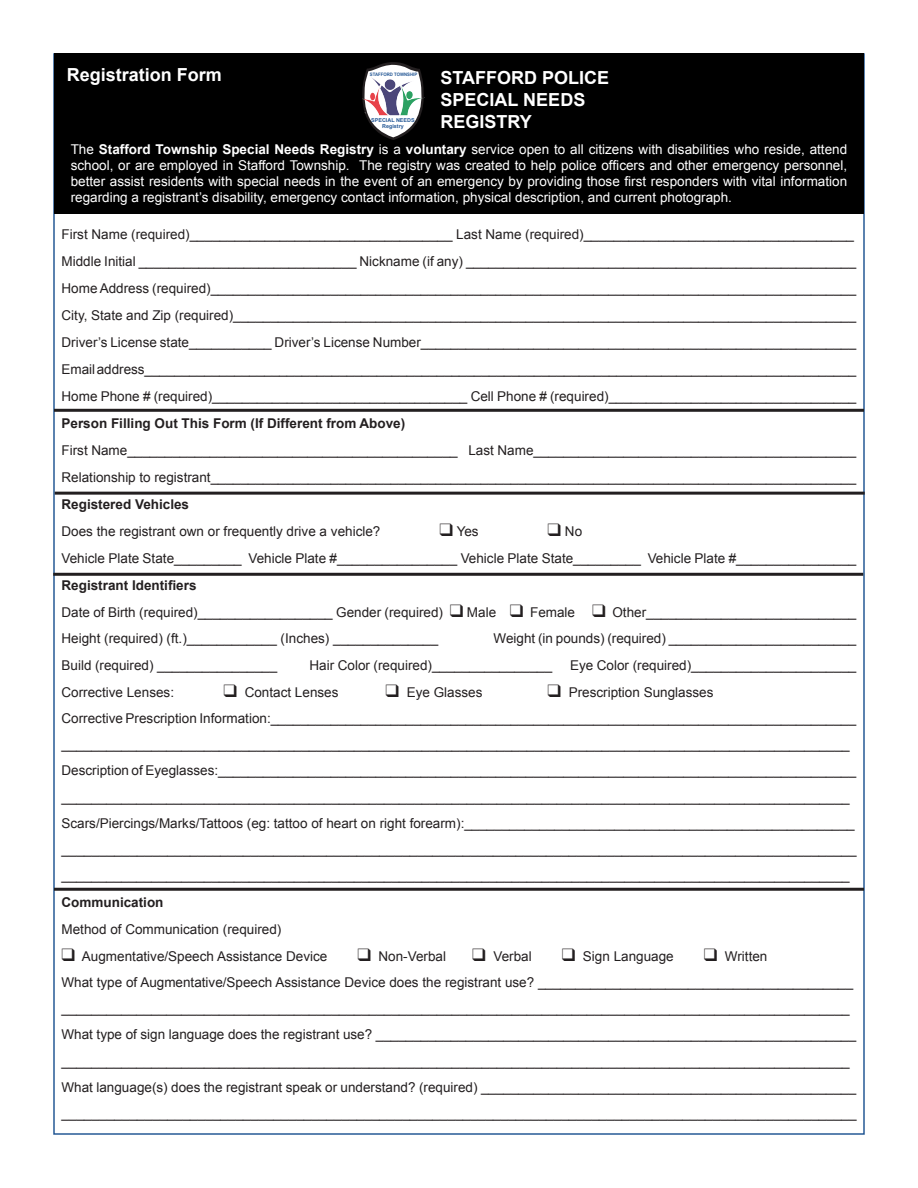
<style>
.page{position:relative;width:918px;height:1188px;background:#fff}
.page>*{position:absolute;margin:0;border:0;box-sizing:border-box;transform-origin:0 0}
.t1{font:700 18px/21.6px "Arial";color:#fff}
.t2{font:13.5px/26.2px "Arial";color:#231f20}
.t3{font:13.5px/16.2px "Arial";color:#fff;text-align:justify}
.t4{font:700 13.5px "Arial";color:#231f20}
.t5{font:700 5.4px/6.4px "Arial";color:#265996;text-align:center}
.t6{font:700 4.65px "Arial";color:#265996;scale:.92 1}
.s1{font-weight:700}
</style>
<div class="page">
<div style="left:54px;top:53px;width:810px;height:161px;background:#000"></div>
<svg style="left:362px;top:62px;width:60px;height:78px"></svg>
<img style="left:363px;top:75px;width:61px;height:40px">
<hr style="left:54px;top:409px;width:810px;height:3px;background:#231f20">
<hr style="left:55px;top:492px;width:810px;height:3px;background:#231f20">
<hr style="left:53px;top:573px;width:810px;height:3px;background:#231f20">
<hr style="left:54px;top:888px;width:810px;height:3px;background:#231f20">
<p class="t1" style="left:67px;top:64px;width:157px">Registration Form</p>
<p class="t6" style="left:370px;top:71px;width:53px">STAFFORD TOWNSHIP</p>
<p class="t1" style="left:441px;top:68px;width:170px">STAFFORD POLICE</p>
<p class="t1" style="left:441px;top:89px;width:146px">SPECIAL NEEDS<br>REGISTRY</p>
<p class="t3" style="left:71px;top:141px;width:778px">The <span class="s1">Stafford Township Special Needs Registry</span> is a <span class="s1">voluntary</span> service open to all citizens with disabilities who reside, attend school, or are employed in Stafford Township. The registry was created to help police officers and other emergency personnel, better assist residents with special needs in the event of an emergency by providing those first responders with vital information regarding a registrant’s disability, emergency contact information, physical description, and current photograph.</p>
<p class="t2" style="left:62px;top:221px;width:794px">First Name (required)___________________________________ Last Name (required)____________________________________</p>
<p class="t2" style="left:62px;top:248px;width:796px">Middle Initial _____________________________ Nickname (if any) ____________________________________________________</p>
<p class="t2" style="left:62px;top:275px;width:796px">Home Address (required)______________________________________________________________________________________</p>
<p class="t2" style="left:62px;top:302px;width:796px">City, State and Zip (required)___________________________________________________________________________________</p>
<p class="t2" style="left:62px;top:329px;width:796px">Driver’s License state___________ Driver’s License Number__________________________________________________________</p>
<p class="t2" style="left:62px;top:356px;width:796px">Email address_______________________________________________________________________________________________</p>
<p class="t2" style="left:62px;top:383px;width:796px">Home Phone # (required)__________________________________ Cell Phone # (required)_________________________________</p>
<p class="t4" style="left:62px;top:414px;width:345px">Person Filling Out This Form (If Different from Above)</p>
<p class="t2" style="left:62px;top:437px;width:796px">First Name____________________________________________ Last Name___________________________________________</p>
<p class="t2" style="left:62px;top:464px;width:796px">Relationship to registrant______________________________________________________________________________________</p>
<p class="t4" style="left:62px;top:495px;width:129px">Registered Vehicles</p>
<p class="t2" style="left:62px;top:518px;width:320px">Does the registrant own or frequently drive a vehicle?</p>
<p class="t2" style="left:440px;top:518px;width:41px">❑ Yes</p>
<p class="t2" style="left:548px;top:518px;width:36px">❑ No</p>
<p class="t2" style="left:62px;top:545px;width:796px">Vehicle Plate State_________ Vehicle Plate #________________ Vehicle Plate State_________ Vehicle Plate #________________</p>
<p class="t4" style="left:62px;top:576px;width:137px">Registrant Identifiers</p>
<p class="t2" style="left:62px;top:599px;width:796px">Date of Birth (required)__________________ Gender (required) ❑ Male ❑ Female ❑ Other____________________________</p>
<p class="t2" style="left:62px;top:626px;width:378px">Height (required) (ft.)____________ (Inches) ______________</p>
<p class="t2" style="left:494px;top:626px;width:364px">Weight (in pounds) (required) _________________________</p>
<p class="t2" style="left:62px;top:652px;width:217px">Build (required) ________________</p>
<p class="t2" style="left:309px;top:652px;width:244px">Hair Color (required)________________</p>
<p class="t2" style="left:570px;top:652px;width:288px">Eye Color (required)______________________</p>
<p class="t2" style="left:62px;top:679px;width:114px">Corrective Lenses:</p>
<p class="t2" style="left:224px;top:679px;width:116px">❑ Contact Lenses</p>
<p class="t2" style="left:386px;top:679px;width:98px">❑ Eye Glasses</p>
<p class="t2" style="left:548px;top:679px;width:167px">❑ Prescription Sunglasses</p>
<p class="t2" style="left:62px;top:705px;width:796px">Corrective Prescription Information:______________________________________________________________________________</p>
<p class="t2" style="left:62px;top:731px;width:790px">_________________________________________________________________________________________________________</p>
<p class="t2" style="left:62px;top:758px;width:796px">Description of Eyeglasses:_____________________________________________________________________________________</p>
<p class="t2" style="left:62px;top:784px;width:790px">_________________________________________________________________________________________________________</p>
<p class="t2" style="left:62px;top:810px;width:795px">Scars/Piercings/Marks/Tattoos (eg: tattoo of heart on right forearm):____________________________________________________</p>
<p class="t2" style="left:62px;top:836px;width:797px">_________________________________________________________________________________________________________ _________________________________________________________________________________________________________</p>
<p class="t4" style="left:62px;top:894px;width:104px">Communication</p>
<p class="t2" style="left:62px;top:916px;width:221px">Method of Communication (required)</p>
<p class="t2" style="left:62px;top:943px;width:267px">❑ Augmentative/Speech Assistance Device</p>
<p class="t2" style="left:357px;top:943px;width:90px">❑ Non-Verbal</p>
<p class="t2" style="left:472px;top:943px;width:61px">❑ Verbal</p>
<p class="t2" style="left:562px;top:943px;width:113px">❑ Sign Language</p>
<p class="t2" style="left:704px;top:943px;width:65px">❑ Written</p>
<p class="t2" style="left:62px;top:969px;width:793px">What type of Augmentative/Speech Assistance Device does the registrant use? __________________________________________</p>
<p class="t2" style="left:62px;top:995px;width:790px">_________________________________________________________________________________________________________</p>
<p class="t2" style="left:62px;top:1022px;width:796px">What type of sign language does the registrant use? ________________________________________________________________</p>
<p class="t2" style="left:62px;top:1048px;width:790px">_________________________________________________________________________________________________________</p>
<p class="t2" style="left:62px;top:1074px;width:796px">What language(s) does the registrant speak or understand? (required) __________________________________________________</p>
<p class="t2" style="left:62px;top:1100px;width:797px">_________________________________________________________________________________________________________</p>
<p class="t5" style="left:371px;top:117px;width:45px">SPECIAL NEEDS<br>Registry</p>
</div>
